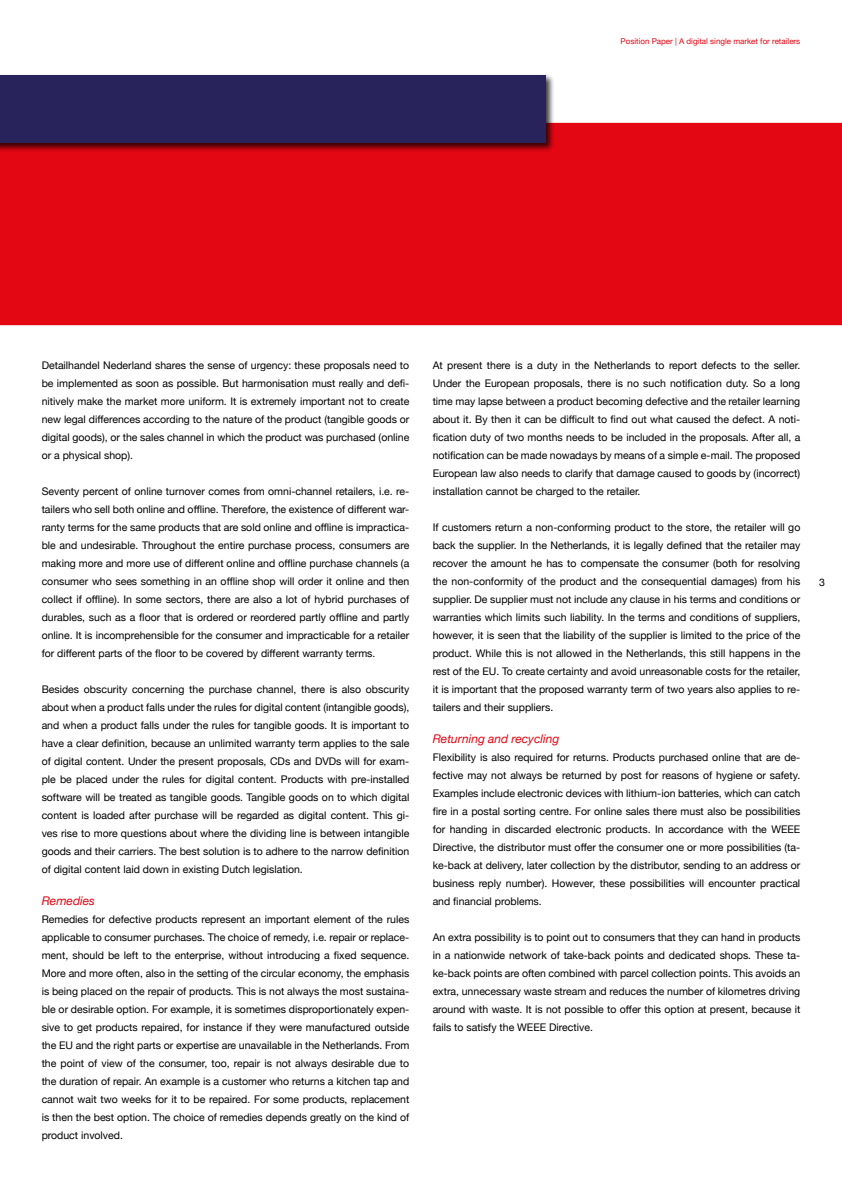
<style>
.page{position:relative;width:842px;height:1191px;background:#fff}
.page>*{position:absolute;margin:0;border:0;box-sizing:border-box;transform-origin:0 0}
.t1{font:italic 12px "Helvetica Neue";color:#e30613}
.t2{font:10.5px/18px "Helvetica Neue";color:#000;text-align:justify}
.t3{font:8px "Helvetica Neue";color:#e30613}
</style>
<div class="page">
<div style="left:0;top:123px;width:842px;height:202px;background:#e30613"></div>
<div style="left:0;top:74px;width:555px;height:78px;background:#000;opacity:.75"></div>
<div style="left:0;top:75px;width:545px;height:68px;background:#29235c"></div>
<p class="t3" style="left:621px;top:35px;width:181px">Position Paper | A digital single market for retailers</p>
<p class="t2" style="left:42px;top:356px;width:369px">Detailhandel Nederland shares the sense of urgency: these proposals need to be implemented as soon as possible. But harmonisation must really and defi&shy;nitively make the market more uniform. It is extremely important not to create new legal differences according to the nature of the product (tangible goods or digital goods), or the sales channel in which the product was purchased (online or a physical shop).</p>
<p class="t2" style="left:42px;top:482px;width:369px">Seventy percent of online turnover comes from omni-channel retailers, i.e. re&shy;tailers who sell both online and offline. Therefore, the existence of different war&shy;ranty terms for the same products that are sold online and offline is impractica&shy;ble and undesirable. Throughout the entire purchase process, consumers are making more and more use of different online and offline purchase channels (a consumer who sees something in an offline shop will order it online and then collect if offline). In some sectors, there are also a lot of hybrid purchases of durables, such as a floor that is ordered or reordered partly offline and partly online. It is incomprehensible for the consumer and impracticable for a retailer for different parts of the floor to be covered by different warranty terms.</p>
<p class="t2" style="left:42px;top:680px;width:369px">Besides obscurity concerning the purchase channel, there is also obscurity about when a product falls under the rules for digital content (intangible goods), and when a product falls under the rules for tangible goods. It is important to have a clear definition, because an unlimited warranty term applies to the sale of digital content. Under the present proposals, CDs and DVDs will for exam&shy;ple be placed under the rules for digital content. Products with pre-installed software will be treated as tangible goods. Tangible goods on to which digital content is loaded after purchase will be regarded as digital content. This gi&shy;ves rise to more questions about where the dividing line is between intangible goods and their carriers. The best solution is to adhere to the narrow definition of digital content laid down in existing Dutch legislation.</p>
<p class="t1" style="left:42px;top:892px;width:55px">Remedies</p>
<p class="t2" style="left:42px;top:910px;width:369px">Remedies for defective products represent an important element of the rules applicable to consumer purchases. The choice of remedy, i.e. repair or replace&shy;ment, should be left to the enterprise, without introducing a fixed sequence.<br>More and more often, also in the setting of the circular economy, the emphasis is being placed on the repair of products. This is not always the most sustaina&shy;ble or desirable option. For example, it is sometimes disproportionately expen&shy;sive to get products repaired, for instance if they were manufactured outside the EU and the right parts or expertise are unavailable in the Netherlands. From the point of view of the consumer, too, repair is not always desirable due to the duration of repair. An example is a customer who returns a kitchen tap and cannot wait two weeks for it to be repaired. For some products, replacement is then the best option. The choice of remedies depends greatly on the kind of product involved.</p>
<p class="t2" style="left:433px;top:356px;width:369px">At present there is a duty in the Netherlands to report defects to the seller.<br>Under the European proposals, there is no such notification duty. So a long time may lapse between a product becoming defective and the retailer learning about it. By then it can be difficult to find out what caused the defect. A noti&shy;fication duty of two months needs to be included in the proposals. After all, a notification can be made nowadays by means of a simple e-mail. The proposed European law also needs to clarify that damage caused to goods by (incorrect) installation cannot be charged to the retailer.</p>
<p class="t2" style="left:433px;top:518px;width:369px">If customers return a non-conforming product to the store, the retailer will go back the supplier. In the Netherlands, it is legally defined that the retailer may recover the amount he has to compensate the consumer (both for resolving the non-conformity of the product and the consequential damages) from his supplier. De supplier must not include any clause in his terms and conditions or warranties which limits such liability. In the terms and conditions of suppliers, however, it is seen that the liability of the supplier is limited to the price of the product. While this is not allowed in the Netherlands, this still happens in the rest of the EU. To create certainty and avoid unreasonable costs for the retailer, it is important that the proposed warranty term of two years also applies to re&shy;tailers and their suppliers.</p>
<p class="t1" style="left:433px;top:730px;width:128px">Returning and recycling</p>
<p class="t2" style="left:433px;top:748px;width:369px">Flexibility is also required for returns. Products purchased online that are de&shy;fective may not always be returned by post for reasons of hygiene or safety.<br>Examples include electronic devices with lithium-ion batteries, which can catch fire in a postal sorting centre. For online sales there must also be possibilities for handing in discarded electronic products. In accordance with the WEEE Directive, the distributor must offer the consumer one or more possibilities (ta&shy;ke-back at delivery, later collection by the distributor, sending to an address or business reply number). However, these possibilities will encounter practical and financial problems.</p>
<p class="t2" style="left:433px;top:928px;width:369px">An extra possibility is to point out to consumers that they can hand in products in a nationwide network of take-back points and dedicated shops. These ta&shy;ke-back points are often combined with parcel collection points. This avoids an extra, unnecessary waste stream and reduces the number of kilometres driving around with waste. It is not possible to offer this option at present, because it fails to satisfy the WEEE Directive.</p>
<p class="t2" style="left:819px;top:573px;width:7px">3</p>
</div>
